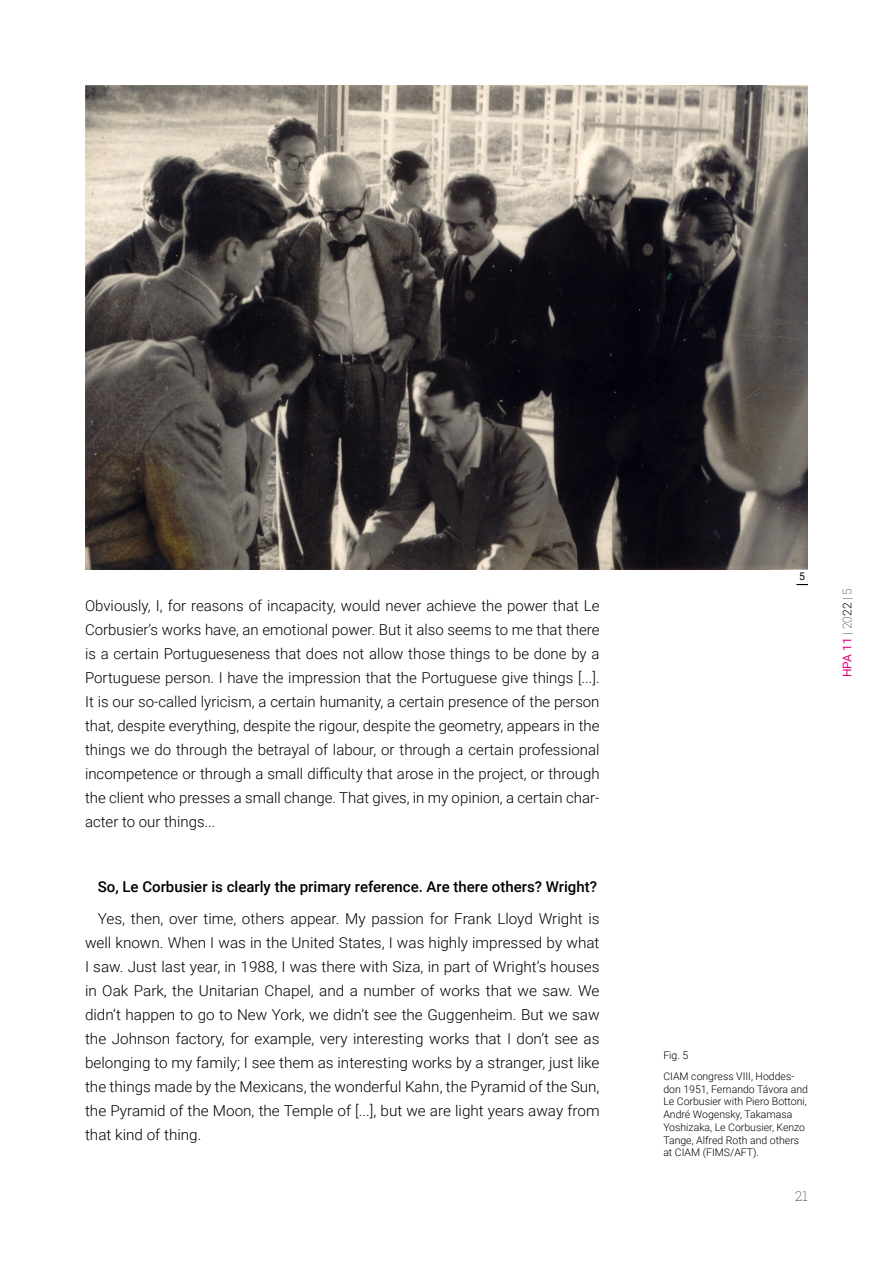
<style>
.page{position:relative;width:893px;height:1263px;background:#fff}
.page>*{position:absolute;margin:0;border:0;box-sizing:border-box;transform-origin:0 0}
.PARAGRAFO_BASE{font:300 15px/24px "Roboto";color:#000;text-align:justify}
.PARAGRAFO_BASE-2{font:500 15px "Roboto";color:#000}
.t1{font:13.5px "Roboto Slab";color:#000}
.t2{font:12px "Roboto";color:#e6007d}
.DIDASCALIA_IMMAGINI{font:300 10.5px/12.8px "Roboto";color:#000}
.t3{font:10.5px "Roboto";color:#000}
.s1{font-weight:100;color:#000}
.s2{font-weight:300;color:#000}
</style>
<div class="page">
<img style="left:85px;top:85px;width:723px;height:485px">
<svg style="left:796px;top:584px;width:12px;height:1px"></svg>
<p class="PARAGRAFO_BASE" style="left:85px;top:593px;width:516px">Obviously, I, for reasons of incapacity, would never achieve the power that Le Corbusier’s works have, an emotional power. But it also seems to me that there is a certain Portugueseness that does not allow those things to be done by a Portuguese person. I have the impression that the Portuguese give things [...].<br>It is our so-called lyricism, a certain humanity, a certain presence of the person that, despite everything, despite the rigour, despite the geometry, appears in the things we do through the betrayal of labour, or through a certain professional incompetence or through a small difficulty that arose in the project, or through the client who presses a small change. That gives, in my opinion, a certain char&shy;acter to our things...</p>
<p class="PARAGRAFO_BASE-2" style="left:98px;top:876px;width:501px">So, Le Corbusier is clearly the primary reference. Are there others? Wright?</p>
<p class="PARAGRAFO_BASE" style="left:85px;top:906px;width:516px;text-indent:13px">Yes, then, over time, others appear. My passion for Frank Lloyd Wright is well known. When I was in the United States, I was highly impressed by what I saw. Just last year, in 1988, I was there with Siza, in part of Wright’s houses in Oak Park, the Unitarian Chapel, and a number of works that we saw. We didn’t happen to go to New York, we didn’t see the Guggenheim. But we saw the Johnson factory, for example, very interesting works that I don’t see as belonging to my family; I see them as interesting works by a stranger, just like the things made by the Mexicans, the wonderful Kahn, the Pyramid of the Sun, the Pyramid of the Moon, the Temple of [...], but we are light years away from that kind of thing.</p>
<p class="t3" style="left:799px;top:569px;width:7px">5</p>
<p class="t2" style="left:839px;top:677px;width:91px;rotate:-90deg">HPA 11 <span class="s1">| 20</span><span class="s2">22</span> <span class="s1">| 5</span></p>
<p class="DIDASCALIA_IMMAGINI" style="left:663px;top:1048px;width:26px">Fig. 5</p>
<p class="DIDASCALIA_IMMAGINI" style="left:663px;top:1069px;width:146px">CIAM congress VIII, Hoddes&shy;don 1951, Fernando Távora and<br>Le Corbusier with Piero Bottoni,<br>André Wogensky, Takamasa<br>Yoshizaka, Le Corbusier, Kenzo<br>Tange, Alfred Roth and others at CIAM (FIMS/AFT).</p>
<p class="t1" style="left:795px;top:1186px;width:14px">21</p>
</div>
